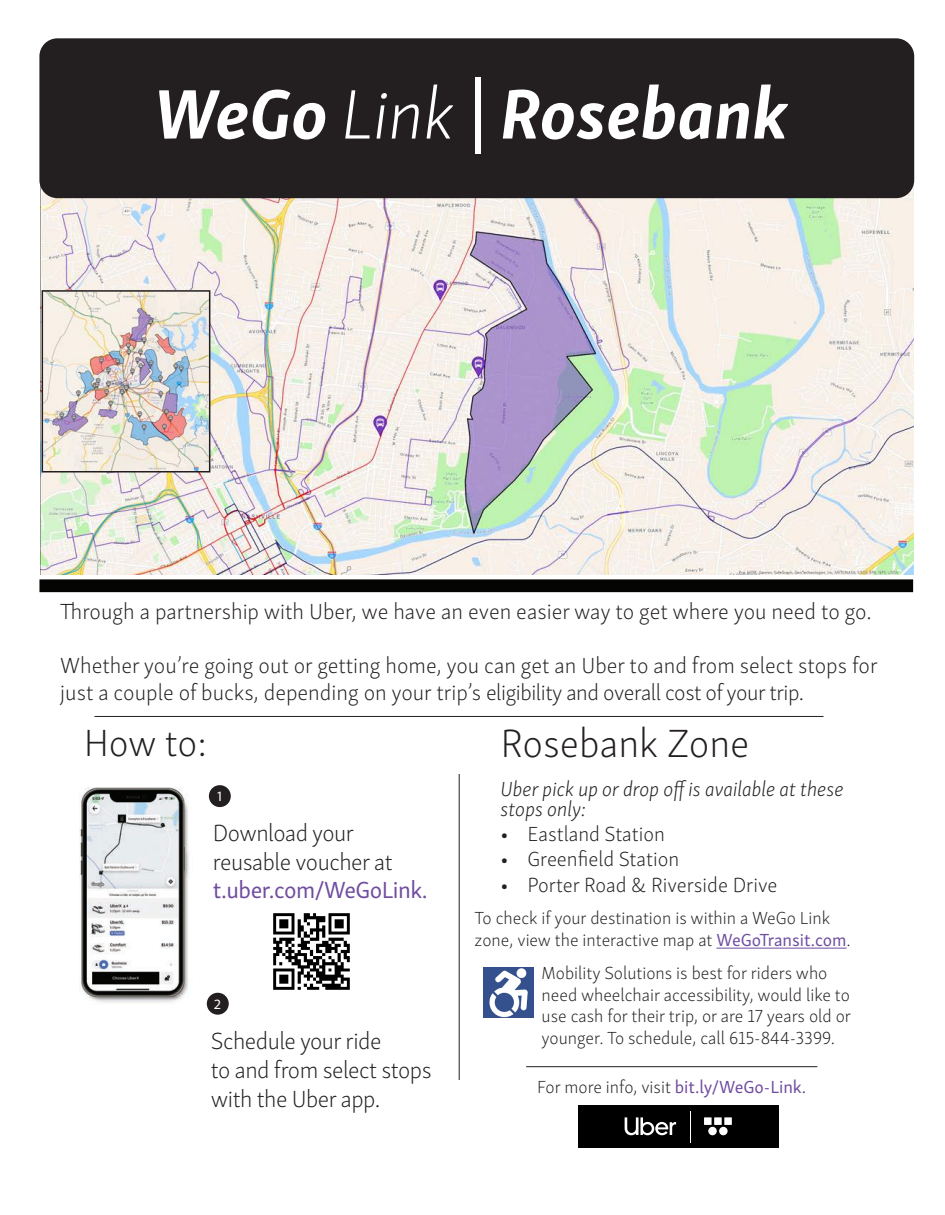
<style>
.page{position:relative;width:945px;height:1215px;background:#fff}
.page>*{position:absolute;margin:0;border:0;box-sizing:border-box;transform-origin:0 0}
.t1{font:italic 700 72px "Skolar Sans Latn";color:#fff}
.t2{font:40.5px "Skolar Sans Latn El";color:#231f20}
.t3{font:39px "Skolar Sans Latn El";color:#231f20}
.t4{font:24px "Skolar Sans Latn El";letter-spacing:-.02em;color:#231f20}
.t5{font:24px "Skolar Sans Latn";letter-spacing:-.02em;color:#6f4d9f}
.t6{font:22.5px/27px "Skolar Sans Latn El";color:#231f20}
.t7{font:21px "Skolar Sans Latn El";color:#231f20}
.t8{font:21px "Skolar Sans Latn El It";color:#231f20}
.t9{font:18px/21.6px "Skolar Sans Latn El";color:#231f20}
.t10{font:14.25px "Myriad Pro";color:#fff}
.s1{font-family:"Skolar Sans Latn El It";font-weight:400;font-style:normal}
.s2{font-family:"Skolar Sans Latn Me";font-weight:400;font-style:normal}
.s3{font-family:"Skolar Sans Latn";color:#6f4d9f}
.s4{font-family:"Skolar Sans Latn";color:#6f4b9e}
</style>
<div class="page">
<img style="left:40px;top:187px;width:873px;height:388px">
<div style="left:39px;top:38px;width:875px;height:160px;background:#231f20;border-radius:18px"></div>
<div style="left:39px;top:579px;width:874px;height:13px;background:#040503"></div>
<hr style="left:526px;top:1066px;width:291px;height:1px;background:#231f20">
<img style="left:79px;top:788px;width:110px;height:215px">
<img style="left:273px;top:913px;width:77px;height:77px">
<div style="left:209px;top:785px;width:22px;height:22px;background:#231f20;border-radius:50%"></div>
<div style="left:207px;top:993px;width:22px;height:22px;background:#231f20;border-radius:50%"></div>
<hr style="left:716px;top:948px;width:131px;height:1px;background:#6f4d9f">
<hr style="left:94px;top:716px;width:730px;height:1px;background:#231f20">
<div style="left:578px;top:1105px;width:201px;height:43px;background:#000001"></div>
<div style="left:708px;top:1127px;width:9px;height:8px;background:#fff;border-radius:50%"></div>
<div style="left:719px;top:1127px;width:9px;height:8px;background:#fff;border-radius:50%"></div>
<div style="left:714px;top:1117px;width:8px;height:8px;background:#fff"></div>
<div style="left:704px;top:1117px;width:8px;height:8px;background:#fff"></div>
<div style="left:724px;top:1117px;width:8px;height:8px;background:#fff"></div>
<hr style="left:690px;top:1111px;width:1px;height:31px;background:#fff">
<svg style="left:625px;top:1117px;width:51px;height:18px"></svg>
<hr style="left:459px;top:774px;width:1px;height:306px;background:#231f20">
<img style="left:483px;top:968px;width:50px;height:49px">
<img style="left:45px;top:293px;width:162px;height:176px">
<div style="left:42px;top:290px;width:168px;height:182px;border:2px solid #231f20"></div>
<p class="t1" style="left:154px;top:57px;width:636px">WeGo <span class="s1">Link</span> <span class="s2">|</span> Rosebank</p>
<p class="t6" style="left:60px;top:597px;width:813px">Through a partnership with Uber, we have an even easier way to get where you need to go.</p>
<p class="t6" style="left:60px;top:651px;width:819px">Whether you’re going out or getting home, you can get an Uber to and from select stops for just a couple of bucks, depending on your trip’s eligibility and overall cost of your trip.</p>
<p class="t3" style="left:84px;top:715px;width:125px">How to:</p>
<p class="t10" style="left:216px;top:788px;width:9px">1</p>
<p class="t4" style="left:213px;top:815px;width:143px">Download your</p>
<p class="t4" style="left:213px;top:844px;width:181px">reusable voucher at</p>
<p class="t5" style="left:213px;top:872px;width:216px">t.uber.com/WeGoLink.</p>
<p class="t10" style="left:214px;top:995px;width:9px">2</p>
<p class="t4" style="left:211px;top:1024px;width:172px">Schedule your ride</p>
<p class="t4" style="left:211px;top:1053px;width:222px">to and from select stops</p>
<p class="t4" style="left:211px;top:1081px;width:171px">with the Uber app.</p>
<p class="t2" style="left:501px;top:714px;width:250px">Rosebank Zone</p>
<p class="t8" style="left:501px;top:774px;width:344px">Uber pick up or drop off is available at these</p>
<p class="t8" style="left:501px;top:794px;width:87px">stops only:</p>
<p class="t7" style="left:501px;top:819px;width:166px">• Eastland Station</p>
<p class="t7" style="left:501px;top:844px;width:180px">• Greenfield Station</p>
<p class="t7" style="left:501px;top:869px;width:279px">• Porter Road &amp; Riverside Drive</p>
<p class="t9" style="left:475px;top:906px;width:378px">To check if your destination is within a WeGo Link zone, view the interactive map at <span class="s3">WeGoTransit.com</span>.</p>
<p class="t9" style="left:542px;top:961px;width:311px">Mobility Solutions is best for riders who need wheelchair accessibility, would like to use cash for their trip, or are 17 years old or younger. To schedule, call 615-844-3399.</p>
<p class="t9" style="left:537px;top:1075px;width:271px">For more info, visit <span class="s4">bit.ly/WeGo-Link.</span></p>
</div>
